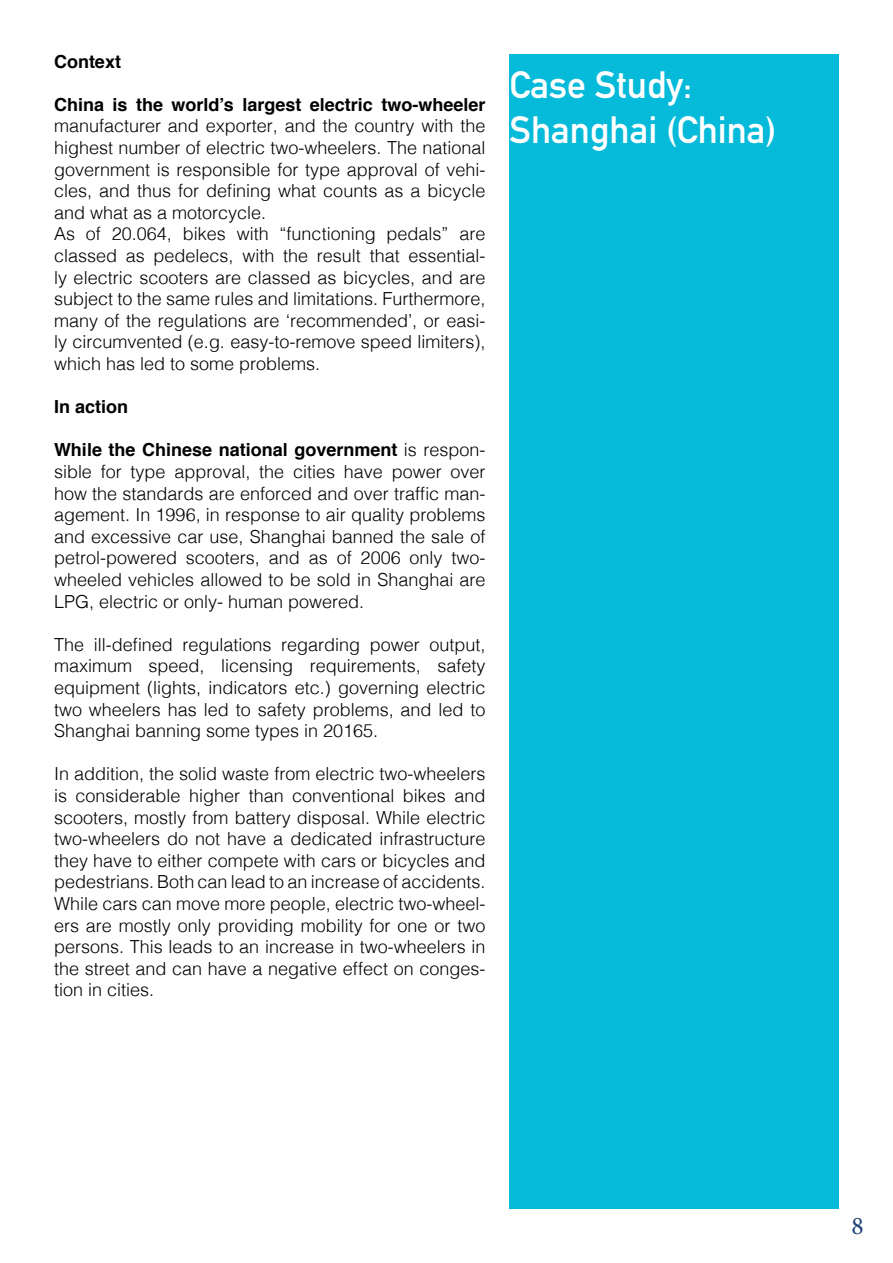
<style>
.page{position:relative;width:893px;height:1263px;background:#fff}
.page>*{position:absolute;margin:0;border:0;box-sizing:border-box;transform-origin:0 0}
.t1{font:700 37.5px/45px "DIN Alternate";color:#fff}
.t2{font:25.5px "Minion Pro";color:#1b3f73}
.t3{font:300 18px/21.6px "Helvetica";color:#000;text-align:justify}
.t4{font:700 18px "Helvetica";color:#000}
.s1{font-weight:700}
</style>
<div class="page">
<div style="left:509px;top:54px;width:330px;height:1155px;background:#06bbda"></div>
<p class="t4" style="left:54px;top:47px;width:68px">Context</p>
<p class="t4" style="left:54px;top:90px;width:433px">China is the world’s largest electric two-wheeler</p>
<p class="t3" style="left:54px;top:114px;width:433px;text-align:left">manufacturer and exporter, and the country with the highest number of electric two-wheelers. The national government is responsible for type approval of vehi&shy;cles, and thus for defining what counts as a bicycle and what as a motorcycle.<br>As of 20.064, bikes with “functioning pedals” are classed as pedelecs, with the result that essential&shy;ly electric scooters are classed as bicycles, and are subject to the same rules and limitations. Furthermore, many of the regulations are ‘recommended’, or easi&shy;ly circumvented (e.g. easy-to-remove speed limiters), which has led to some problems.</p>
<p class="t4" style="left:54px;top:392px;width:76px">In action</p>
<p class="t3" style="left:54px;top:438px;width:433px"><span class="s1">While the Chinese national government</span> is respon&shy;sible for type approval, the cities have power over how the standards are enforced and over traffic man&shy;agement. In 1996, in response to air quality problems and excessive car use, Shanghai banned the sale of petrol-powered scooters, and as of 2006 only two&shy;wheeled vehicles allowed to be sold in Shanghai are LPG, electric or only- human powered.</p>
<p class="t3" style="left:54px;top:632px;width:433px">The ill-defined regulations regarding power output, maximum speed, licensing requirements, safety equipment (lights, indicators etc.) governing electric two wheelers has led to safety problems, and led to Shanghai banning some types in 20165.</p>
<p class="t3" style="left:54px;top:762px;width:433px">In addition, the solid waste from electric two-wheelers is considerable higher than conventional bikes and scooters, mostly from battery disposal. While electric two-wheelers do not have a dedicated infrastructure they have to either compete with cars or bicycles and pedestrians. Both can lead to an increase of accidents.<br>While cars can move more people, electric two-wheel&shy;ers are mostly only providing mobility for one or two persons. This leads to an increase in two-wheelers in the street and can have a negative effect on conges&shy;tion in cities.</p>
<h1 class="t1" style="left:509px;top:60px;width:268px">Case Study:<br>Shanghai (China)</h1>
<h2 class="t2" style="left:851px;top:1208px;width:14px">8</h2>
</div>
